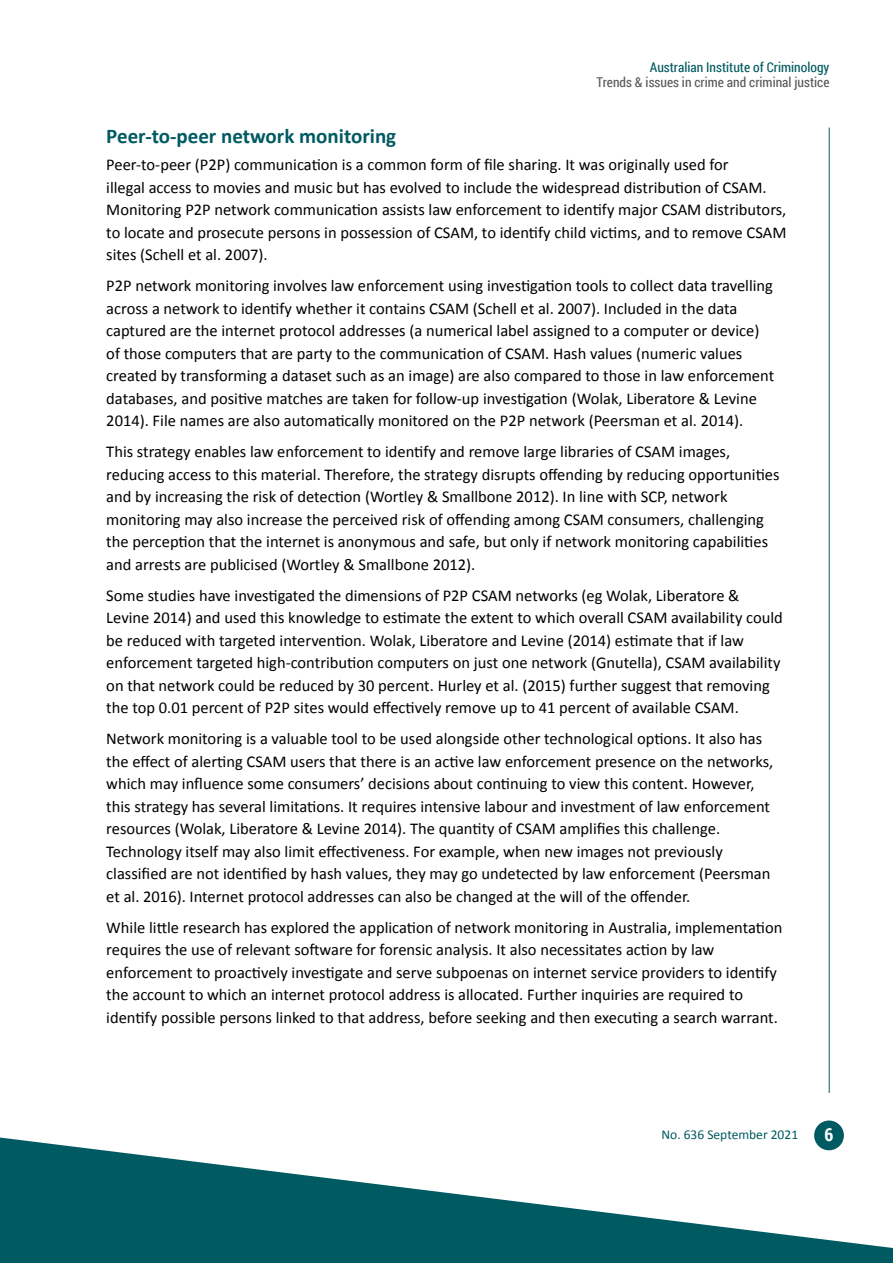
<style>
.page{position:relative;width:893px;height:1263px;background:#fff}
.page>*{position:absolute;margin:0;border:0;box-sizing:border-box;transform-origin:0 0}
.t1{font:700 21px "Calibri";color:#005a61}
.t2{font:700 18px "Roboto Condensed";color:#fff}
.t3{font:16.5px/22.5px "Calibri";color:#000}
.t4{font:13.5px "Roboto Condensed";color:#58585a}
.t5{font:13.5px "Roboto Condensed";color:#005a61}
.t6{font:13.5px "Calibri";color:#005a61}
</style>
<div class="page">
<hr style="left:829px;top:128px;width:1px;height:965px;background:#005a61">
<div style="left:814px;top:1120px;width:30px;height:30px;background:#005a61;border-radius:50%"></div>
<svg style="left:0;top:1137px;width:893px;height:126px;fill:#005a61"></svg>
<p class="t5" style="left:650px;top:58px;width:181px">Australian Institute of Criminology</p>
<p class="t4" style="left:597px;top:73px;width:234px">Trends &amp; issues in crime and criminal justice</p>
<h2 class="t1" style="left:106px;top:123px;width:291px">Peer-to-peer network monitoring</h2>
<p class="t3" style="left:106px;top:153px;width:682px">Peer-to-peer (P2P) communication is a common form of file sharing. It was originally used for<br>illegal access to movies and music but has evolved to include the widespread distribution of CSAM.<br>Monitoring P2P network communication assists law enforcement to identify major CSAM distributors, to locate and prosecute persons in possession of CSAM, to identify child victims, and to remove CSAM sites (Schell et al. 2007).</p>
<p class="t3" style="left:106px;top:274px;width:669px">P2P network monitoring involves law enforcement using investigation tools to collect data travelling across a network to identify whether it contains CSAM (Schell et al. 2007). Included in the data captured are the internet protocol addresses (a numerical label assigned to a computer or device) of those computers that are party to the communication of CSAM. Hash values (numeric values created by transforming a dataset such as an image) are also compared to those in law enforcement databases, and positive matches are taken for follow-up investigation (Wolak, Liberatore &amp; Levine 2014). File names are also automatically monitored on the P2P network (Peersman et al. 2014).</p>
<p class="t3" style="left:106px;top:440px;width:675px">This strategy enables law enforcement to identify and remove large libraries of CSAM images, reducing access to this material. Therefore, the strategy disrupts offending by reducing opportunities and by increasing the risk of detection (Wortley &amp; Smallbone 2012). In line with SCP, network monitoring may also increase the perceived risk of offending among CSAM consumers, challenging the perception that the internet is anonymous and safe, but only if network monitoring capabilities and arrests are publicised (Wortley &amp; Smallbone 2012).</p>
<p class="t3" style="left:106px;top:584px;width:678px">Some studies have investigated the dimensions of P2P CSAM networks (eg Wolak, Liberatore &amp; Levine 2014) and used this knowledge to estimate the extent to which overall CSAM availability could be reduced with targeted intervention. Wolak, Liberatore and Levine (2014) estimate that if law enforcement targeted high-contribution computers on just one network (Gnutella), CSAM availability on that network could be reduced by 30 percent. Hurley et al. (2015) further suggest that removing the top 0.01 percent of P2P sites would effectively remove up to 41 percent of available CSAM.</p>
<p class="t3" style="left:106px;top:728px;width:668px">Network monitoring is a valuable tool to be used alongside other technological options. It also has the effect of alerting CSAM users that there is an active law enforcement presence on the networks, which may influence some consumers’ decisions about continuing to view this content. However, this strategy has several limitations. It requires intensive labour and investment of law enforcement resources (Wolak, Liberatore &amp; Levine 2014). The quantity of CSAM amplifies this challenge.<br>Technology itself may also limit effectiveness. For example, when new images not previously classified are not identified by hash values, they may go undetected by law enforcement (Peersman et al. 2016). Internet protocol addresses can also be changed at the will of the offender.</p>
<p class="t3" style="left:106px;top:916px;width:678px">While little research has explored the application of network monitoring in Australia, implementation requires the use of relevant software for forensic analysis. It also necessitates action by law enforcement to proactively investigate and serve subpoenas on internet service providers to identify the account to which an internet protocol address is allocated. Further inquiries are required to identify possible persons linked to that address, before seeking and then executing a search warrant.</p>
<p class="t6" style="left:661px;top:1126px;width:138px">No. 636 September 2021</p>
<p class="t2" style="left:824px;top:1122px;width:10px">6</p>
</div>
